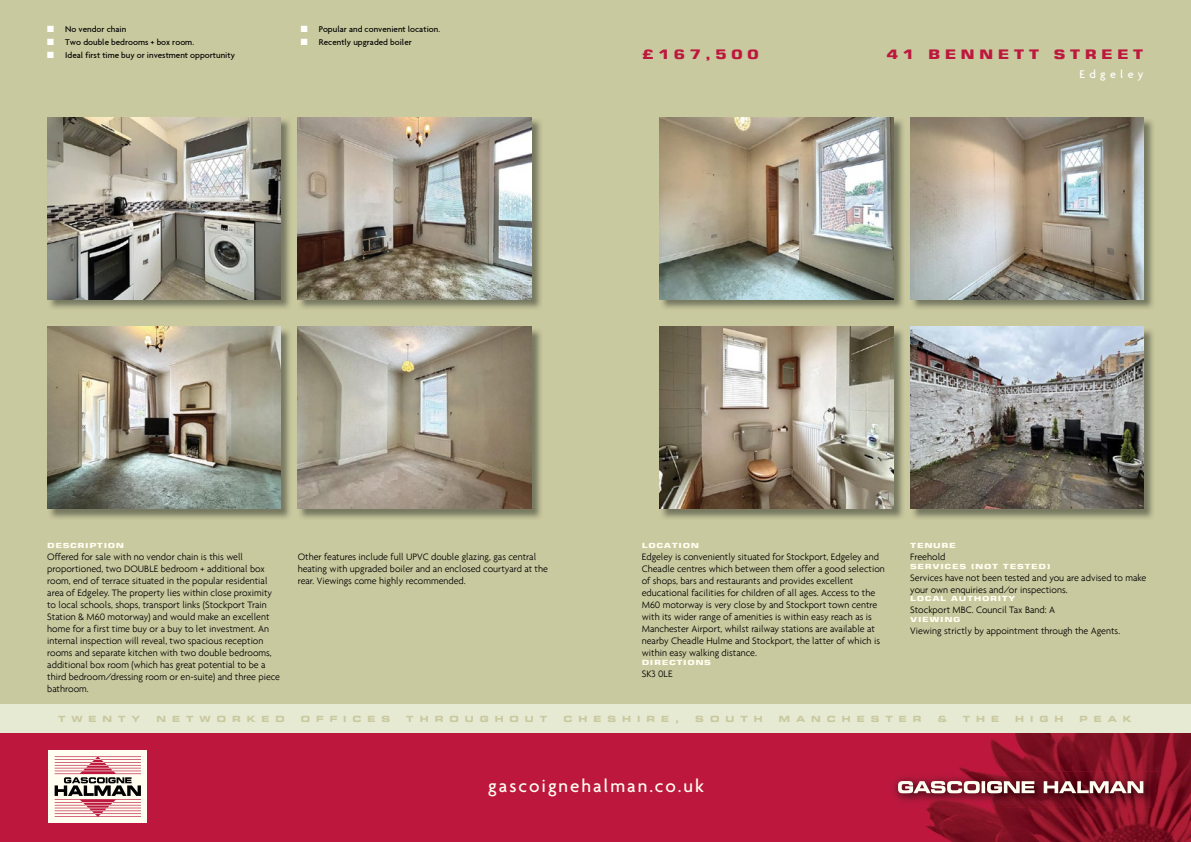
<style>
.page{position:relative;width:1191px;height:842px;background:#fff}
.page>*{position:absolute;margin:0;border:0;box-sizing:border-box;transform-origin:0 0}
.t1{font:500 19px "Agenda";letter-spacing:.1em;color:#fffef0}
.t2{font:700 13px "Square 721 BT";letter-spacing:.255em;color:#bd173e;scale:1.3 1}
.t3{font:500 12px "Agenda";letter-spacing:.36em;color:#fff}
.t4{font:300 10px/12px "Agenda";color:#000}
.t5{font:500 9px "Agenda";color:#000}
.t6{font:700 expanded 8.5px "Square 721 BT";letter-spacing:.705em;color:#c9c99f}
.t7{font:700 7px "Square 721 BT";letter-spacing:.06em;color:#fffef0;scale:1.4 1}
.s1{color:#fff}
</style>
<div class="page">
<div style="left:0;top:723px;width:1191px;height:119px;background:#bd173e"></div>
<img style="left:926px;top:733px;width:254px;height:93px">
<img style="left:894px;top:777px;width:32px;height:25px">
<img style="left:926px;top:771px;width:232px;height:37px">
<svg style="left:898px;top:781px;width:81px;height:12px"></svg>
<svg style="left:981px;top:781px;width:4px;height:12px"></svg>
<svg style="left:987px;top:781px;width:47px;height:12px"></svg>
<svg style="left:1043px;top:781px;width:100px;height:12px"></svg>
<div style="left:0;top:0;width:1191px;height:706px;background:#c9c99f"></div>
<div style="left:0;top:705px;width:1191px;height:28px;background:#e6ead3"></div>
<div style="left:49px;top:750px;width:98px;height:73px;background:#fffef0"></div>
<svg style="left:55px;top:756px;width:86px;height:61px"></svg>
<img style="left:48px;top:119px;width:242px;height:190px">
<img style="left:47px;top:118px;width:234px;height:181px">
<img style="left:298px;top:118px;width:243px;height:191px">
<img style="left:298px;top:118px;width:233px;height:181px">
<img style="left:48px;top:329px;width:242px;height:190px">
<img style="left:47px;top:327px;width:234px;height:181px">
<img style="left:298px;top:328px;width:243px;height:191px">
<img style="left:298px;top:327px;width:233px;height:181px">
<img style="left:911px;top:118px;width:242px;height:191px">
<img style="left:910px;top:118px;width:233px;height:181px">
<img style="left:660px;top:118px;width:243px;height:191px">
<img style="left:660px;top:118px;width:233px;height:181px">
<img style="left:911px;top:328px;width:242px;height:191px">
<img style="left:910px;top:327px;width:233px;height:181px">
<img style="left:660px;top:328px;width:243px;height:191px">
<img style="left:660px;top:327px;width:233px;height:181px">
<p class="t5" style="left:47px;top:24px;width:81px"><span class="s1">■</span> No vendor chain</p>
<p class="t5" style="left:47px;top:37px;width:148px"><span class="s1">■</span> Two double bedrooms + box room.</p>
<p class="t5" style="left:47px;top:50px;width:189px"><span class="s1">■</span> Ideal first time buy or investment opportunity</p>
<p class="t5" style="left:301px;top:24px;width:141px"><span class="s1">■</span> Popular and convenient location.</p>
<p class="t5" style="left:301px;top:37px;width:112px"><span class="s1">■</span> Recently upgraded boiler</p>
<h2 class="t2" style="left:642px;top:47px;width:91px">£167,500</h2>
<h2 class="t2" style="left:886px;top:47px;width:199px">41 BENNETT STREET</h2>
<p class="t3" style="left:1079px;top:67px;width:66px">Edgeley</p>
<p class="t7" style="left:47px;top:542px;width:56px">DESCRIPTION</p>
<p class="t4" style="left:47px;top:551px;width:234px">Offered for sale with no vendor chain is this well proportioned, two DOUBLE bedroom + additional box room, end of terrace situated in the popular residential area of Edgeley. The property lies within close proximity to local schools, shops, transport links (Stockport Train Station &amp; M60 motorway) and would make an excellent home for a first time buy or a buy to let investment. An internal inspection will reveal, two spacious reception rooms and separate kitchen with two double bedrooms, additional box room (which has great potential to be a third bedroom/dressing room or en-suite) and three piece bathroom.</p>
<p class="t4" style="left:298px;top:551px;width:252px">Other features include full UPVC double glazing, gas central heating with upgraded boiler and an enclosed courtyard at the rear. Viewings come highly recommended.</p>
<p class="t7" style="left:642px;top:542px;width:42px">LOCATION</p>
<p class="t4" style="left:642px;top:551px;width:244px">Edgeley is conveniently situated for Stockport, Edgeley and Cheadle centres which between them offer a good selection of shops, bars and restaurants and provides excellent educational facilities for children of all ages. Access to the M60 motorway is very close by and Stockport town centre with its wider range of amenities is within easy reach as is Manchester Airport, whilst railway stations are available at nearby Cheadle Hulme and Stockport, the latter of which is within easy walking distance.</p>
<p class="t7" style="left:642px;top:658px;width:51px">DIRECTIONS</p>
<p class="t4" style="left:642px;top:667px;width:32px">SK3 0LE</p>
<p class="t7" style="left:910px;top:542px;width:34px">TENURE</p>
<p class="t4" style="left:910px;top:551px;width:37px">Freehold</p>
<p class="t7" style="left:910px;top:562px;width:102px">SERVICES (NOT TESTED)</p>
<p class="t4" style="left:910px;top:571px;width:238px">Services have not been tested and you are advised to make your own enquiries and/or inspections.</p>
<p class="t7" style="left:910px;top:594px;width:77px">LOCAL AUTHORITY</p>
<p class="t4" style="left:910px;top:604px;width:146px">Stockport MBC. Council Tax Band: A</p>
<p class="t7" style="left:910px;top:615px;width:37px">VIEWING</p>
<p class="t4" style="left:910px;top:624px;width:211px">Viewing strictly by appointment through the Agents.</p>
<p class="t6" style="left:58px;top:714px;width:84px">TWENTY</p>
<p class="t6" style="left:156px;top:714px;width:130px">NETWORKED</p>
<p class="t6" style="left:301px;top:714px;width:91px">OFFICES</p>
<p class="t6" style="left:406px;top:714px;width:143px">THROUGHOUT</p>
<p class="t6" style="left:563px;top:714px;width:117px">CHESHIRE,</p>
<p class="t6" style="left:695px;top:714px;width:69px">SOUTH</p>
<p class="t6" style="left:779px;top:714px;width:144px">MANCHESTER</p>
<p class="t6" style="left:937px;top:714px;width:10px">&amp;</p>
<p class="t6" style="left:962px;top:714px;width:38px">THE</p>
<p class="t6" style="left:1015px;top:714px;width:50px">HIGH</p>
<p class="t6" style="left:1079px;top:714px;width:54px">PEAK</p>
<h1 class="t1" style="left:488px;top:774px;width:217px">gascoignehalman.co.uk</h1>
</div>
